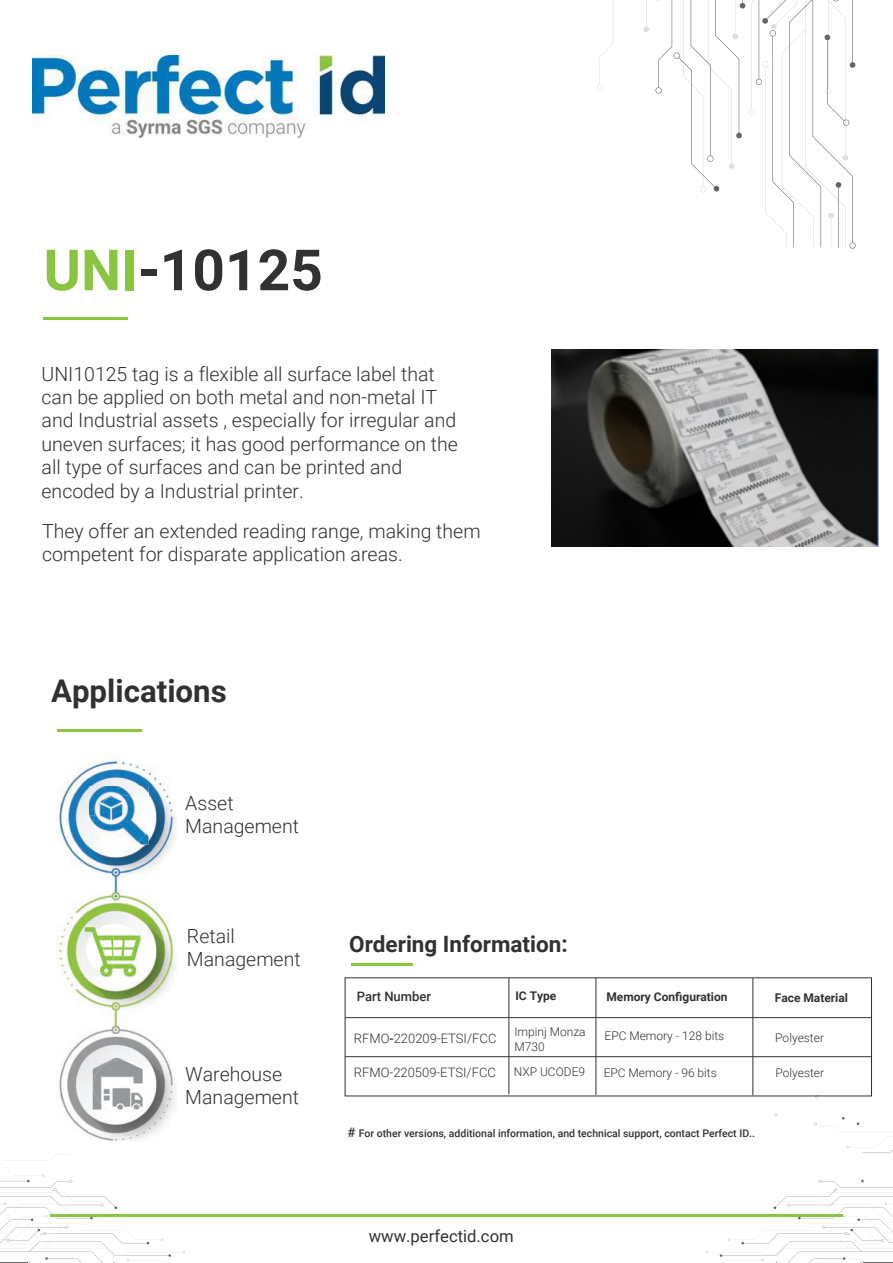
<style>
.page{position:relative;width:893px;height:1263px;background:#fff}
.page>*{position:absolute;margin:0;border:0;box-sizing:border-box;transform-origin:0 0}
.t1{font:700 56.85px "Roboto";color:#313132}
.t2{font:700 31.2px "Roboto";color:#313132}
.t3{font:700 22.5px "Roboto";color:#313132}
.t4{font:300 19.5px/23.4px "Roboto";color:#313132}
.t5{font:16.65px "Roboto";color:#313132}
.t6{font:300 13.05px "Roboto";color:#313132}
.t7{font:500 13.05px "Roboto";color:#313132}
.t8{font:300 12px/14.4px "Roboto";color:#313132}
.t9{font:700 12px "Roboto";color:#313132}
.t10{font:700 12px "Roboto";color:#313132}
.t11{font:500 10.5px "Roboto";color:#313132}
.s1{color:#8ac541}
.s2{font-style:inherit}
.s3{font-weight:500}
.s4{font-size:13.05px}
</style>
<div class="page">
<svg style="left:597px;top:43px;width:16px;height:48px"></svg>
<svg style="left:643px;top:0;width:6px;height:32px"></svg>
<svg style="left:655px;top:0;width:201px;height:249px"></svg>
<svg style="left:706px;top:1180px;width:187px;height:83px"></svg>
<svg style="left:0;top:1153px;width:185px;height:110px"></svg>
<hr style="left:44px;top:318px;width:84px;height:2px;background:#8ac541">
<hr style="left:57px;top:730px;width:85px;height:2px;background:#8ac541">
<hr style="left:50px;top:1214px;width:792px;height:2px;background:#8ac541">
<img style="left:56px;top:758px;width:120px;height:384px">
<div style="left:86px;top:924px;width:57px;height:51px;background:#fff;border-radius:50%"></div>
<div style="left:93px;top:1060px;width:56px;height:51px;background:#fff;border-radius:50%"></div>
<img style="left:89px;top:786px;width:59px;height:58px">
<img style="left:94px;top:795px;width:54px;height:49px">
<img style="left:93px;top:1058px;width:50px;height:2px">
<img style="left:93px;top:1060px;width:50px;height:49px">
<img style="left:84px;top:927px;width:57px;height:50px">
<img style="left:86px;top:927px;width:55px;height:48px">
<img style="left:32px;top:55px;width:352px;height:83px">
<svg style="left:814px;top:1117px;width:79px;height:36px"></svg>
<hr style="left:345px;top:1017px;width:526px;height:1px;background:#313132">
<hr style="left:345px;top:1056px;width:526px;height:1px;background:#313132">
<hr style="left:351px;top:964px;width:62px;height:2px;background:#8ac541">
<hr style="left:508px;top:978px;width:1px;height:116px;background:#313132">
<hr style="left:596px;top:978px;width:1px;height:117px;background:#313132">
<hr style="left:752px;top:978px;width:1px;height:117px;background:#313132">
<img style="left:552px;top:350px;width:327px;height:197px">
<h1 class="t1" style="left:44px;top:230px;width:281px"><span class="s1">UNI</span>-10125</h1>
<p class="t4" style="left:42px;top:361px;width:418px">UNI10125 tag is a flexible all surface label that can be applied on both metal and non-metal IT and Industrial assets , especially for irregular and uneven surfaces; it has good performance on the all type of surfaces and can be printed and encoded by a Industrial printer.</p>
<p class="t4" style="left:42px;top:518px;width:440px">They offer an extended reading range, making them competent for disparate application areas.</p>
<h2 class="t2" style="left:51px;top:669px;width:177px">Applications</h2>
<p class="t4" style="left:185px;top:790px;width:115px">Asset<br>Management</p>
<p class="t4" style="left:187px;top:923px;width:115px">Retail<br>Management</p>
<p class="t4" style="left:185px;top:1061px;width:115px">Warehouse<br>Management</p>
<p class="t3" style="left:349px;top:928px;width:220px">Order<span class="s2">ing</span> Information<span class="s2">:</span></p>
<p class="t7" style="left:357px;top:987px;width:76px">Part Number</p>
<p class="t6" style="left:354px;top:1029px;width:144px">RFMO<span class="s3">-</span>220209-ETSI/FCC</p>
<p class="t9" style="left:515px;top:987px;width:42px">IC Type</p>
<p class="t8" style="left:514px;top:1024px;width:73px">Impinj Monza<br>M730</p>
<p class="t8" style="left:514px;top:1064px;width:73px">NXP UCODE9</p>
<p class="t9" style="left:606px;top:988px;width:123px">Memory Configuration</p>
<p class="t8" style="left:604px;top:1028px;width:121px">EPC Memory - 128 bits</p>
<p class="t10" style="left:775px;top:990px;width:75px">Face Material</p>
<p class="t8" style="left:775px;top:1030px;width:50px">Polyester</p>
<p class="t6" style="left:354px;top:1063px;width:144px">RFMO-220509-ETSI/FCC</p>
<p class="t8" style="left:604px;top:1065px;width:115px">EPC Memory - 96 bits</p>
<p class="t8" style="left:775px;top:1065px;width:50px">Polyester</p>
<p class="t11" style="left:348px;top:1126px;width:409px"><span class="s4">#</span> For other versions, additional information, and technical support, contact Perfect ID..</p>
<p class="t5" style="left:369px;top:1224px;width:146px">www.perfectid.com</p>
</div>
